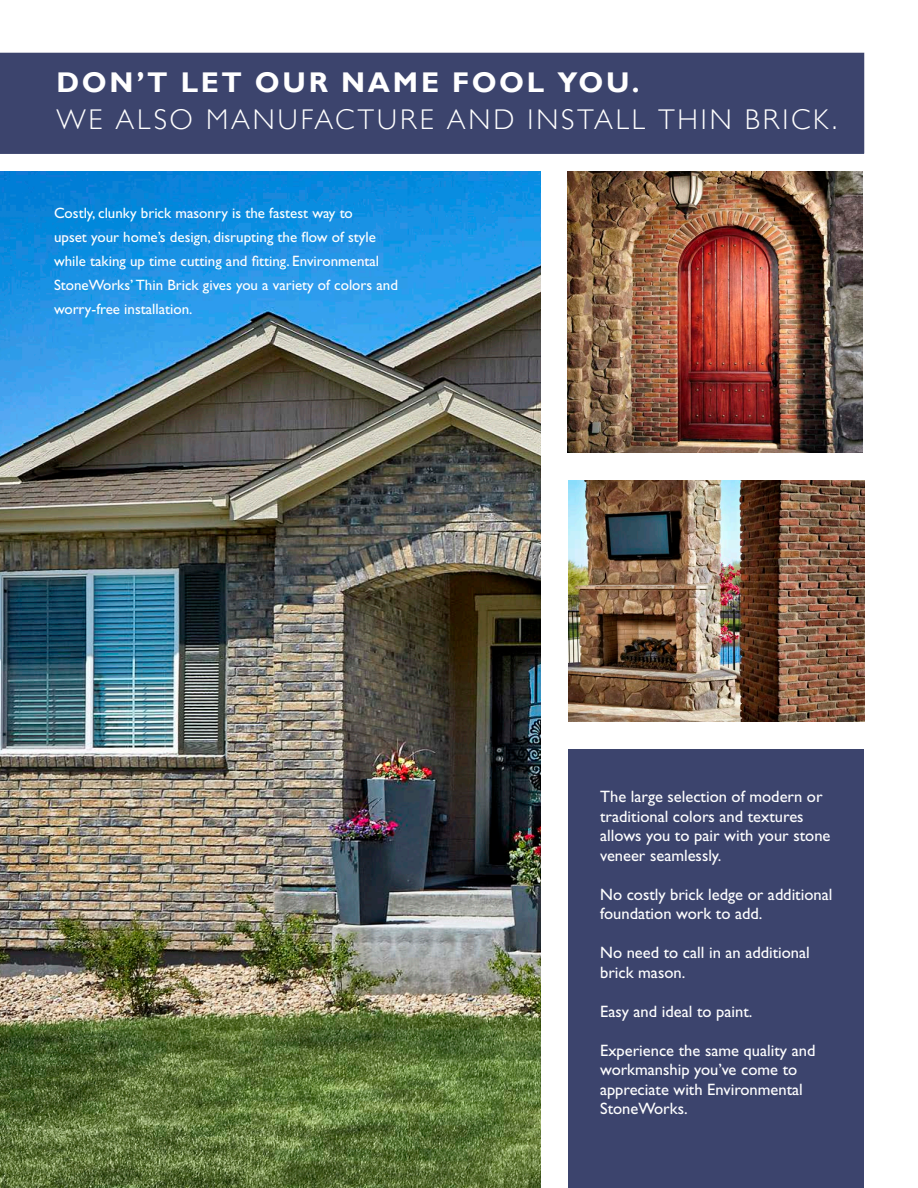
<style>
.page{position:relative;width:918px;height:1188px;background:#fff}
.page>*{position:absolute;margin:0;border:0;box-sizing:border-box;transform-origin:0 0}
.t1{font:300 28.5px "Gill Sans";letter-spacing:.1em;color:#fff}
.t2{font:700 28.5px "Gill Sans";letter-spacing:.09em;color:#fff}
.t3{font:16.5px/19.5px "Gill Sans Std";color:#fff}
.t4{font:15px/24px "Gill Sans Std";color:#fff}
</style>
<div class="page">
<img style="left:0;top:171px;width:540px;height:1017px">
<div style="left:0;top:53px;width:864px;height:101px;background:#39426b"></div>
<img style="left:567px;top:171px;width:295px;height:281px">
<img style="left:568px;top:481px;width:296px;height:240px">
<div style="left:568px;top:749px;width:296px;height:439px;background:#39426b"></div>
<p class="t2" style="left:56px;top:65px;width:585px">DON’T LET OUR NAME FOOL YOU.</p>
<p class="t1" style="left:56px;top:103px;width:782px">WE ALSO MANUFACTURE AND INSTALL THIN BRICK.</p>
<p class="t4" style="left:54px;top:201px;width:346px">Costly, clunky brick masonry is the fastest way to<br>upset your home’s design, disrupting the flow of style while taking up time cutting and fitting. Environmental StoneWorks’ Thin Brick gives you a variety of colors and worry-free installation.</p>
<p class="t3" style="left:600px;top:787px;width:232px">The large selection of modern or traditional colors and textures allows you to pair with your stone veneer seamlessly.</p>
<p class="t3" style="left:600px;top:885px;width:234px">No costly brick ledge or additional foundation work to add.</p>
<p class="t3" style="left:600px;top:943px;width:211px">No need to call in an additional brick mason.</p>
<p class="t3" style="left:600px;top:1002px;width:154px">Easy and ideal to paint.</p>
<p class="t3" style="left:600px;top:1041px;width:217px">Experience the same quality and workmanship you’ve come to appreciate with Environmental<br>StoneWorks.</p>
</div>
